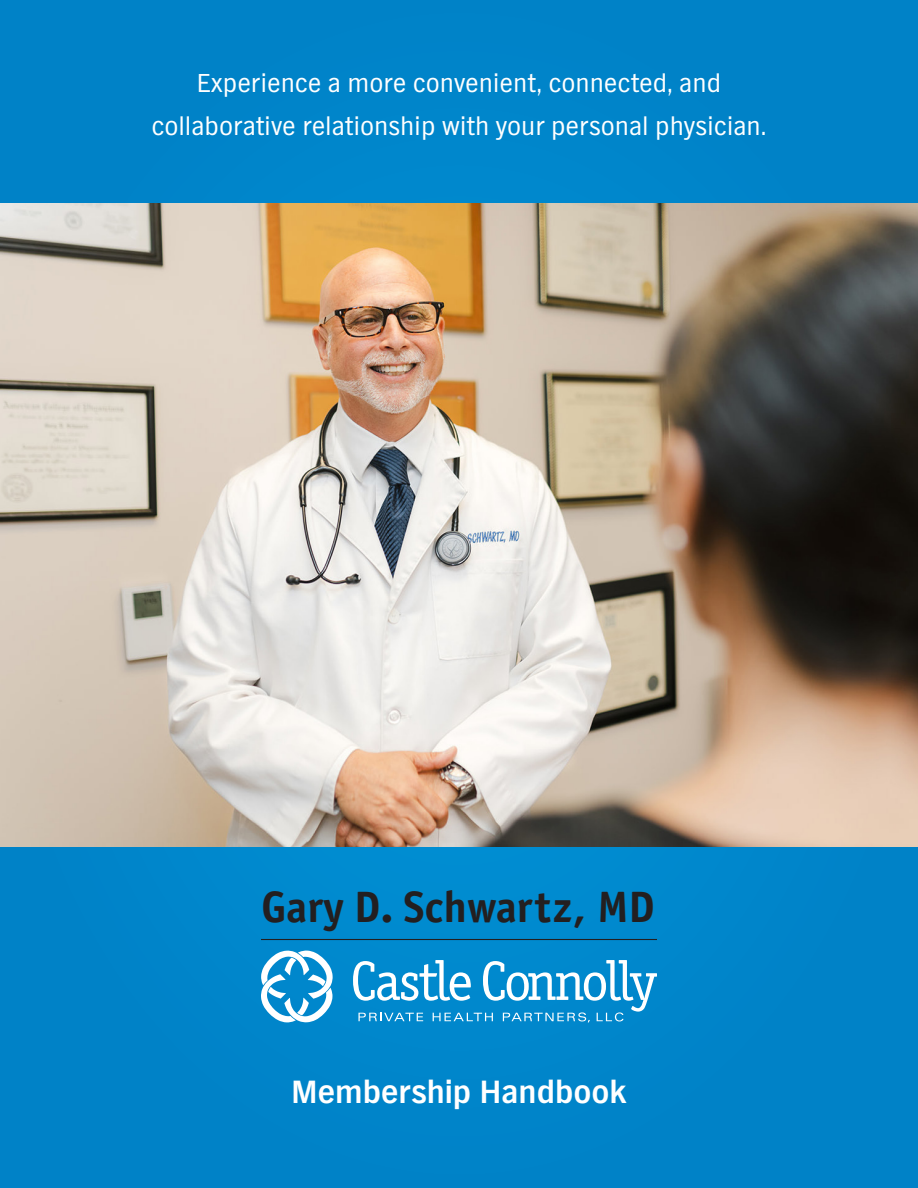
<style>
.page{position:relative;width:918px;height:1188px;background:#0083c8}
.page>*{position:absolute;margin:0;border:0;box-sizing:border-box;transform-origin:0 0}
.t1{font:700 44.1px "Officina Sans Std";color:#231f20}
.KOSub{font:700 33.45px "TV Nord EFTU";color:#fff}
.subhead{font:27px "TV Nord EFTU";color:#fff}
</style>
<div class="page">
<img style="left:0;top:203px;width:918px;height:644px">
<svg style="left:261px;top:950px;width:72px;height:73px"></svg>
<svg style="left:353px;top:960px;width:304px;height:62px"></svg>
<hr style="left:261px;top:939px;width:396px;height:1px;background:#231f20">
<p class="subhead" style="left:197px;top:68px;width:526px">Experience a more convenient, connected, and</p>
<p class="subhead" style="left:152px;top:111px;width:616px">collaborative relationship with your personal physician.</p>
<p class="t1" style="left:261px;top:879px;width:395px">Gary D. Schwartz, MD</p>
<p class="KOSub" style="left:291px;top:1074px;width:337px">Membership Handbook</p>
</div>
